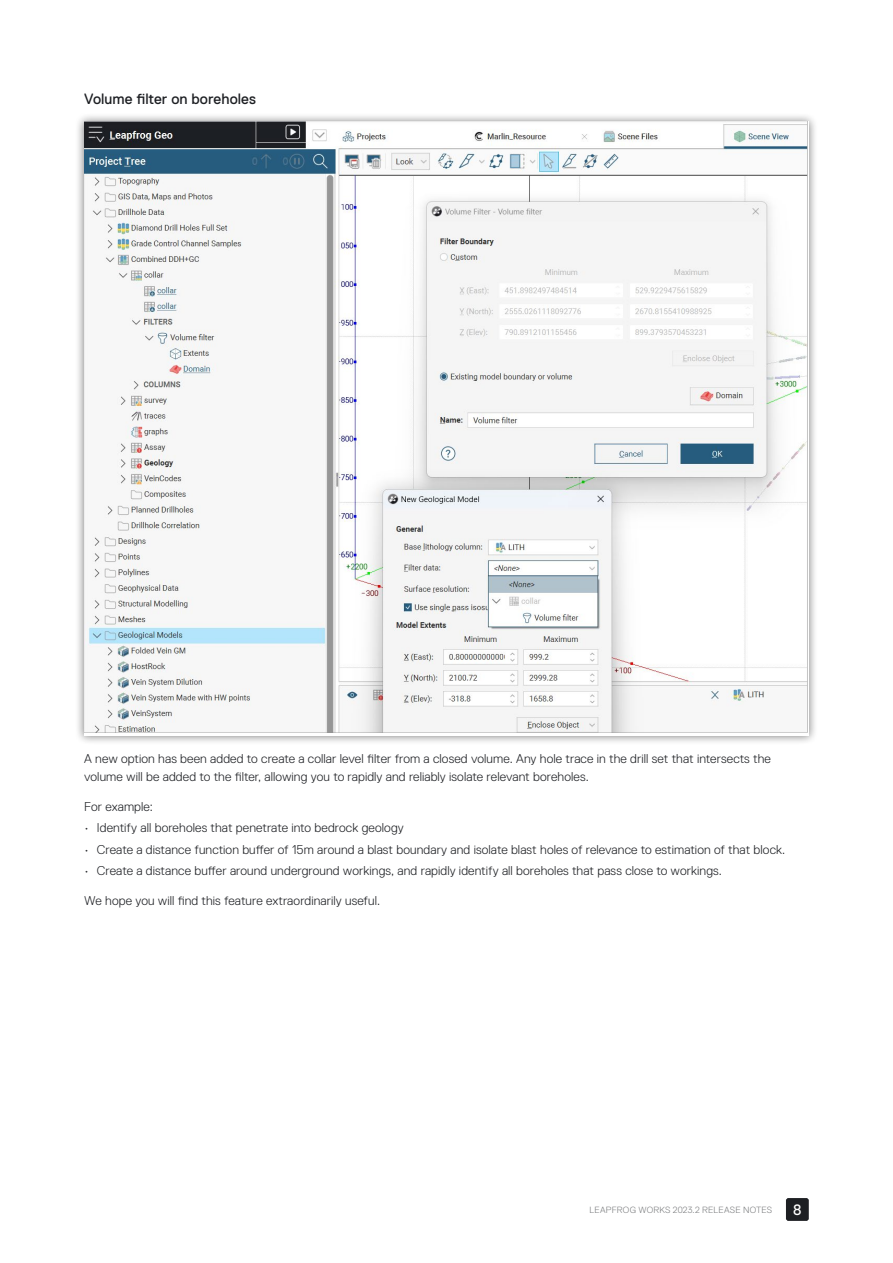
<style>
.page{position:relative;width:893px;height:1263px;background:#fff}
.page>*{position:absolute;margin:0;border:0;box-sizing:border-box;transform-origin:0 0}
.t1{font:15px "Replica Pro";letter-spacing:.005em;color:#1d1f23}
.t2{font:15px "Replica Pro";color:#fff}
.t3{font:300 12.75px/17.2px "Replica Pro";letter-spacing:.01em;color:#1d1f23}
.t4{font:300 9px "Replica Pro";letter-spacing:.025em;color:#77797b}
</style>
<div class="page">
<div style="left:786px;top:1198px;width:23px;height:23px;background:#1d1f23;border-radius:2px"></div>
<div style="left:75px;top:112px;width:743px;height:633px;background:#000;opacity:.5"></div>
<img style="left:84px;top:121px;width:725px;height:615px">
<p class="t1" style="left:84px;top:91px;width:173px">Volume filter on boreholes</p>
<p class="t3" style="left:84px;top:750px;width:688px">A new option has been added to create a collar level filter from a closed volume. Any hole trace in the drill set that intersects the volume will be added to the filter, allowing you to rapidly and reliably isolate relevant boreholes.</p>
<p class="t3" style="left:84px;top:797px;width:70px">For example:</p>
<p class="t3" style="left:84px;top:819px;width:321px">• Identify all boreholes that penetrate into bedrock geology</p>
<p class="t3" style="left:84px;top:840px;width:703px">• Create a distance function buffer of 15m around a blast boundary and isolate blast holes of relevance to estimation of that block.</p>
<p class="t3" style="left:84px;top:862px;width:639px">• Create a distance buffer around underground workings, and rapidly identify all boreholes that pass close to workings.</p>
<p class="t3" style="left:84px;top:892px;width:297px">We hope you will find this feature extraordinarily useful.</p>
<p class="t4" style="left:590px;top:1204px;width:184px">LEAPFROG WORKS 2023.2 RELEASE NOTES</p>
<p class="t2" style="left:793px;top:1201px;width:10px">8</p>
</div>
